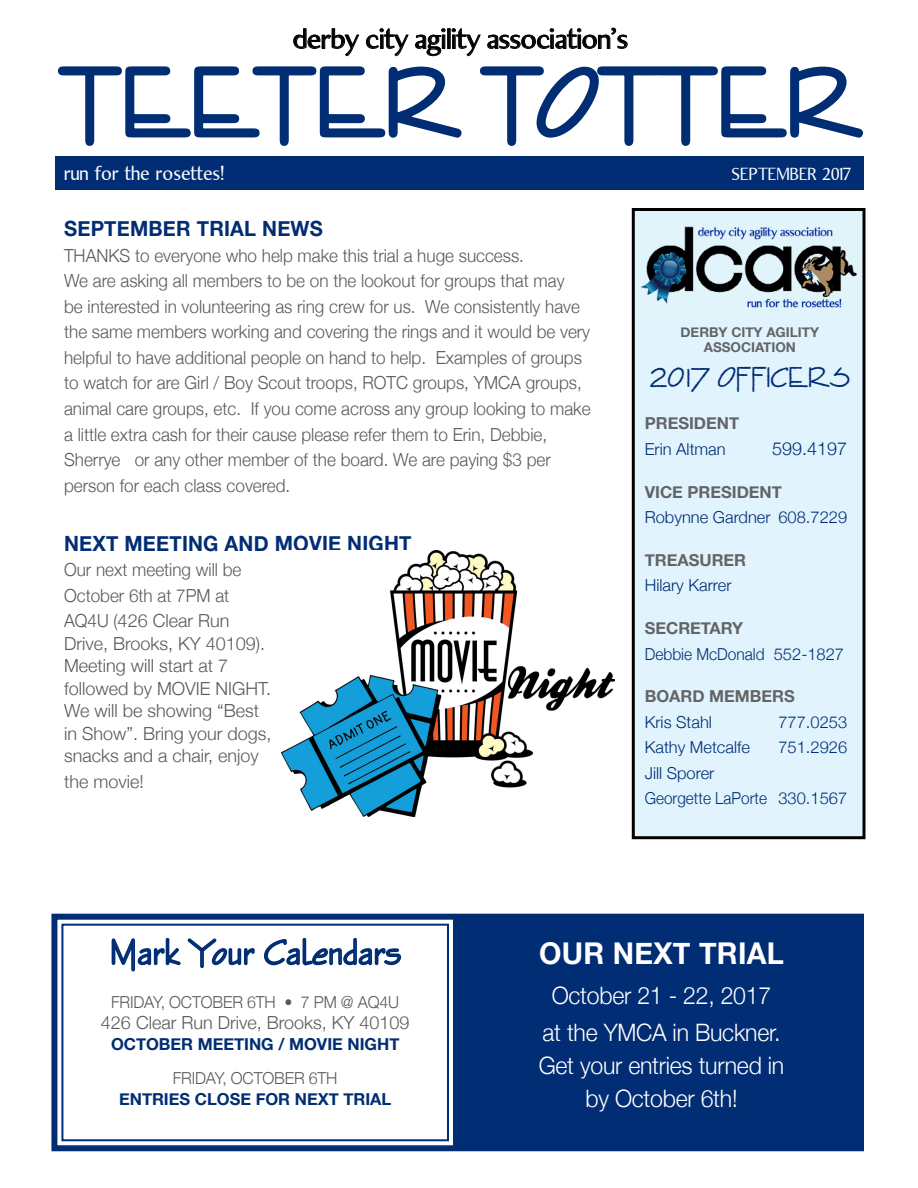
<style>
.page{position:relative;width:918px;height:1188px;background:#fff}
.page>*{position:absolute;margin:0;border:0;box-sizing:border-box;transform-origin:0 0}
.t1{font:102px "Enviro D";color:#002d73}
.t2{font:37.5px "Enviro D";color:#002d73}
.t3{font:30px "Enviro Ant D";color:#002d73}
.t4{font:700 30px "Helvetica Neue";letter-spacing:.01em;color:#fff;scale:.96 1}
.t5{font:28.95px "Attica";letter-spacing:-.02em;color:#000;scale:1.1 1}
.t6{font:300 24px/37.5px "Helvetica Neue";letter-spacing:-.01em;color:#fff;text-align:center;scale:.96 1}
.t7{font:700 21px "Helvetica Neue";letter-spacing:.01em;color:#002d73;scale:.96 1}
.t8{font:21px "Attica";color:#fff}
.t9{font:300 18px/25.5px "Helvetica Neue";color:#58595b;scale:.95 1}
.t10{font:300 18px/22.5px "Helvetica Neue";color:#58595b}
.t11{font:18px "Attica";color:#fff}
.t12{font:300 18px "Helvetica Neue";color:#002d73}
.t13{font:300 16.5px/25.5px "Helvetica Neue";color:#002d73}
.t14{font:700 16.5px "Helvetica Neue";color:#636466}
.t15{font:700 16.5px "Helvetica Neue";color:#002d73}
.t16{font:300 16.5px "Helvetica Neue";letter-spacing:-.01em;color:#58595b}
.t17{font:300 16.5px "Helvetica Neue";color:#002d73;scale:.94 1}
.t18{font:700 13.5px/15px "Helvetica Neue";color:#636466;text-align:center}
</style>
<div class="page">
<div style="left:633px;top:209px;width:231px;height:629px;background:#e1f4fd"></div>
<div style="left:632px;top:208px;width:234px;height:631px;border:3px solid #000"></div>
<img style="left:634px;top:216px;width:230px;height:99px">
<div style="left:55px;top:156px;width:808px;height:34px;background:#002d73"></div>
<svg style="left:58px;top:66px;width:404px;height:80px"></svg>
<svg style="left:480px;top:66px;width:383px;height:80px"></svg>
<svg style="left:293px;top:28px;width:66px;height:28px"></svg>
<svg style="left:366px;top:28px;width:43px;height:28px"></svg>
<svg style="left:415px;top:27px;width:213px;height:30px"></svg>
<div style="left:460px;top:914px;width:403px;height:237px;background:#002d73"></div>
<svg style="left:51px;top:913px;width:411px;height:239px"></svg>
<div style="left:61px;top:924px;width:388px;height:217px;border:2px solid #002d73"></div>
<svg style="left:111px;top:937px;width:70px;height:41px"></svg>
<svg style="left:187px;top:937px;width:68px;height:32px"></svg>
<svg style="left:263px;top:937px;width:139px;height:29px"></svg>
<img style="left:281px;top:551px;width:334px;height:266px">
<h3 class="t5" style="left:293px;top:22px;width:306px">derby city agility association’s</h3>
<h1 class="t1" style="left:62px;top:47px;width:799px">TEETER TOTTER</h1>
<p class="t8" style="left:64px;top:161px;width:162px">run for the rosettes!</p>
<p class="t11" style="left:732px;top:164px;width:121px">SEPTEMBER 2017</p>
<p class="t7" style="left:64px;top:213px;width:271px">SEPTEMBER TRIAL NEWS</p>
<p class="t9" style="left:64px;top:242px;width:556px">THANKS to everyone who help make this trial a huge success.<br>We are asking all members to be on the lookout for groups that may<br>be interested in volunteering as ring crew for us. We consistently have the same members working and covering the rings and it would be very helpful to have additional people on hand to help. Examples of groups to watch for are Girl / Boy Scout troops, ROTC groups, YMCA groups, animal care groups, etc. If you come across any group looking to make a little extra cash for their cause please refer them to Erin, Debbie, Sherrye or any other member of the board. We are paying $3 per person for each class covered.</p>
<p class="t7" style="left:64px;top:527px;width:363px">NEXT MEETING AND MOVIE NIGHT</p>
<p class="t9" style="left:64px;top:556px;width:188px">Our next meeting will be<br>October 6th at 7PM at<br>AQ4U (426 Clear Run</p>
<p class="t10" style="left:64px;top:631px;width:209px">Drive, Brooks, KY 40109).<br>Meeting will start at 7 followed by MOVIE NIGHT.<br>We will be showing “Best in Show”. Bring your dogs, snacks and a chair, enjoy</p>
<p class="t10" style="left:64px;top:769px;width:81px">the movie!</p>
<p class="t18" style="left:681px;top:325px;width:140px">DERBY CITY AGILITY<br>ASSOCIATION</p>
<h3 class="t3" style="left:650px;top:360px;width:202px">2017 OFFICERS</h3>
<p class="t14" style="left:645px;top:411px;width:96px">PRESIDENT</p>
<p class="t13" style="left:645px;top:435px;width:82px">Erin Altman</p>
<p class="t12" style="left:772px;top:434px;width:77px">599.4197</p>
<p class="t14" style="left:645px;top:479px;width:139px">VICE PRESIDENT</p>
<p class="t13" style="left:645px;top:503px;width:204px">Robynne Gardner 608.7229</p>
<p class="t14" style="left:645px;top:547px;width:103px">TREASURER</p>
<p class="t13" style="left:645px;top:572px;width:88px">Hilary Karrer</p>
<p class="t14" style="left:645px;top:615px;width:100px">SECRETARY</p>
<p class="t17" style="left:645px;top:640px;width:214px">Debbie McDonald 552-1827</p>
<p class="t14" style="left:645px;top:684px;width:152px">BOARD MEMBERS</p>
<p class="t13" style="left:645px;top:708px;width:69px">Kris Stahl</p>
<p class="t13" style="left:778px;top:708px;width:70px">777.0253</p>
<p class="t13" style="left:645px;top:734px;width:107px">Kathy Metcalfe</p>
<p class="t13" style="left:778px;top:734px;width:70px">751.2926</p>
<p class="t13" style="left:645px;top:759px;width:204px">Jill Sporer<br>Georgette LaPorte 330.1567</p>
<h2 class="t2" style="left:109px;top:932px;width:293px">Mark Your Calendars</h2>
<p class="t16" style="left:111px;top:988px;width:290px">FRIDAY, OCTOBER 6TH • 7 PM @ AQ4U</p>
<p class="t10" style="left:101px;top:1010px;width:310px">426 Clear Run Drive, Brooks, KY 40109</p>
<p class="t15" style="left:111px;top:1031px;width:290px">OCTOBER MEETING / MOVIE NIGHT</p>
<p class="t16" style="left:173px;top:1065px;width:166px">FRIDAY, OCTOBER 6TH</p>
<p class="t15" style="left:119px;top:1086px;width:274px">ENTRIES CLOSE FOR NEXT TRIAL</p>
<h3 class="t4" style="left:539px;top:929px;width:257px">OUR NEXT TRIAL</h3>
<h3 class="t6" style="left:543px;top:975px;width:249px">October 21 - 22, 2017 at the YMCA in Buckner.</h3>
<h3 class="t6" style="left:539px;top:1047px;width:257px;line-height:33px">Get your entries turned in by October 6th!</h3>
</div>
